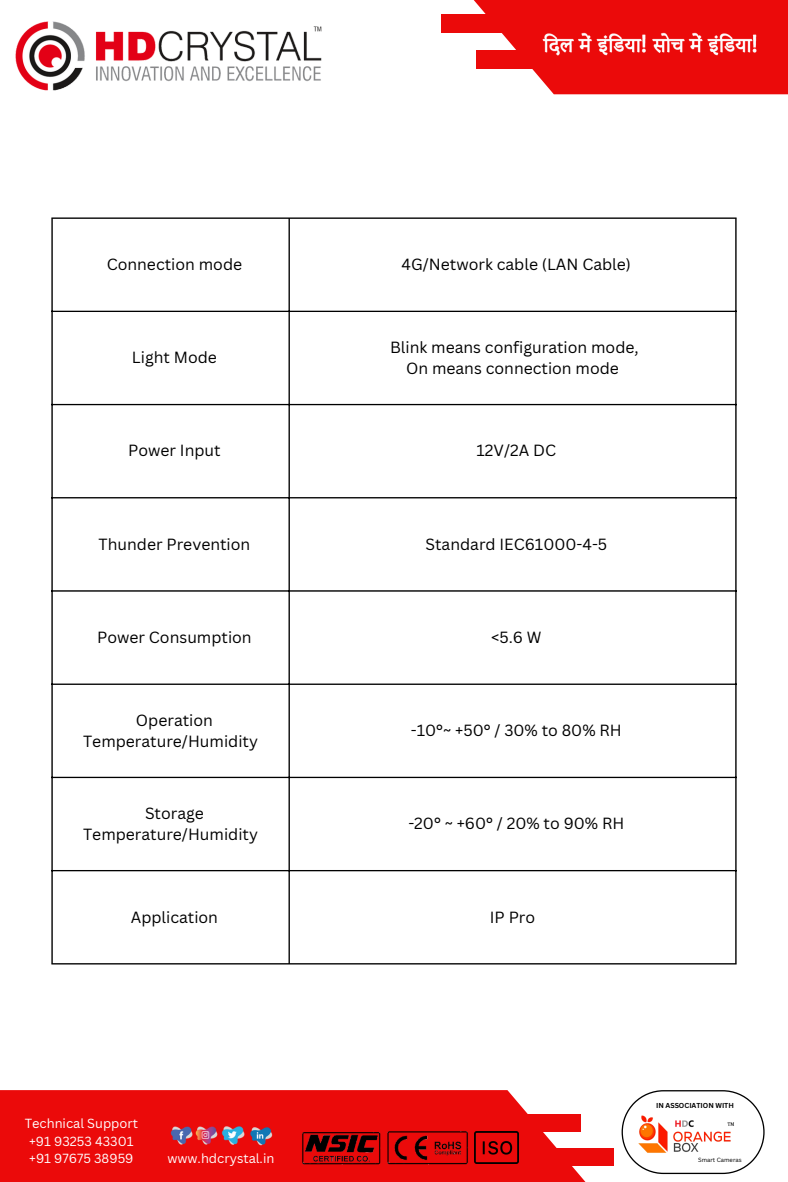
<style>
.page{position:relative;width:788px;height:1182px;background:#fff}
.page>*{position:absolute;margin:0;border:0;box-sizing:border-box;transform-origin:0 0}
.t1{font:15.75px/21.7px "Canva Sans";color:#000;text-align:center}
.t2{font:12.86px "Canva Sans";color:#fff}
.t3{font:11.46px "Canva Sans";color:#fff}
.t4{font:700 7px "Canva Sans";color:#000}
.t5{font:5.86px "Canva Sans";color:#000}
</style>
<div class="page">
<svg style="left:471px;top:0;width:317px;height:94px;fill:#eb0a0a"></svg>
<div style="left:476px;top:50px;width:312px;height:19px;background:#eb0a0a"></div>
<div style="left:441px;top:14px;width:332px;height:18px;background:#eb0a0a"></div>
<img style="left:526px;top:33px;width:245px;height:23px">
<svg style="left:621px;top:1090px;width:143px;height:83px"></svg>
<img style="left:632px;top:1109px;width:108px;height:47px">
<div style="left:0;top:1089px;width:585px;height:92px;background:#eb0a0a"></div>
<div style="left:301px;top:1148px;width:312px;height:17px;background:#eb0a0a"></div>
<img style="left:170px;top:1126px;width:75px;height:19px">
<img style="left:250px;top:1127px;width:23px;height:19px">
<img style="left:302px;top:1132px;width:79px;height:33px">
<img style="left:387px;top:1131px;width:95px;height:34px">
<img style="left:474px;top:1131px;width:45px;height:32px">
<img style="left:15px;top:21px;width:307px;height:70px">
<img style="left:51px;top:217px;width:685px;height:747px">
<p class="t1" style="left:107px;top:253px;width:137px">Connection mode</p>
<p class="t1" style="left:401px;top:253px;width:231px">4G/Network cable (LAN Cable)</p>
<p class="t1" style="left:132px;top:346px;width:86px">Light Mode</p>
<p class="t1" style="left:390px;top:336px;width:250px">Blink means configuration mode,</p>
<p class="t1" style="left:406px;top:357px;width:214px">On means connection mode</p>
<p class="t1" style="left:128px;top:439px;width:94px">Power Input</p>
<p class="t1" style="left:476px;top:439px;width:81px">12V/2A DC</p>
<p class="t1" style="left:98px;top:532px;width:153px">Thunder Prevention</p>
<p class="t1" style="left:425px;top:532px;width:183px">Standard IEC61000-4-5</p>
<p class="t1" style="left:97px;top:626px;width:156px">Power Consumption</p>
<p class="t1" style="left:491px;top:626px;width:52px">&lt;5.6 W</p>
<p class="t1" style="left:83px;top:708px;width:176px">Operation<br>Temperature/Humidity</p>
<p class="t1" style="left:411px;top:719px;width:212px">-10°~ +50° / 30% to 80% RH</p>
<p class="t1" style="left:83px;top:801px;width:176px">Storage<br>Temperature/Humidity</p>
<p class="t1" style="left:408px;top:812px;width:217px">-20° ~ +60° / 20% to 90% RH</p>
<p class="t1" style="left:131px;top:905px;width:89px">Application</p>
<p class="t1" style="left:490px;top:905px;width:47px">IP Pro</p>
<p class="t2" style="left:25px;top:1113px;width:115px">Technical Support</p>
<p class="t2" style="left:29px;top:1131px;width:106px">+91 93253 43301</p>
<p class="t2" style="left:29px;top:1149px;width:106px">+91 97675 38959</p>
<p class="t3" style="left:32px;top:1122px;width:103px">Technical Support</p>
<p class="t3" style="left:36px;top:1138px;width:95px">+91 93253 43301</p>
<p class="t3" style="left:37px;top:1154px;width:95px">+91 97675 38959</p>
<p class="t2" style="left:167px;top:1148px;width:108px">www.hdcrystal.in</p>
<p class="t4" style="left:656px;top:1100px;width:79px">IN ASSOCIATION WITH</p>
<p class="t5" style="left:698px;top:1155px;width:45px">Smart Cameras</p>
</div>
